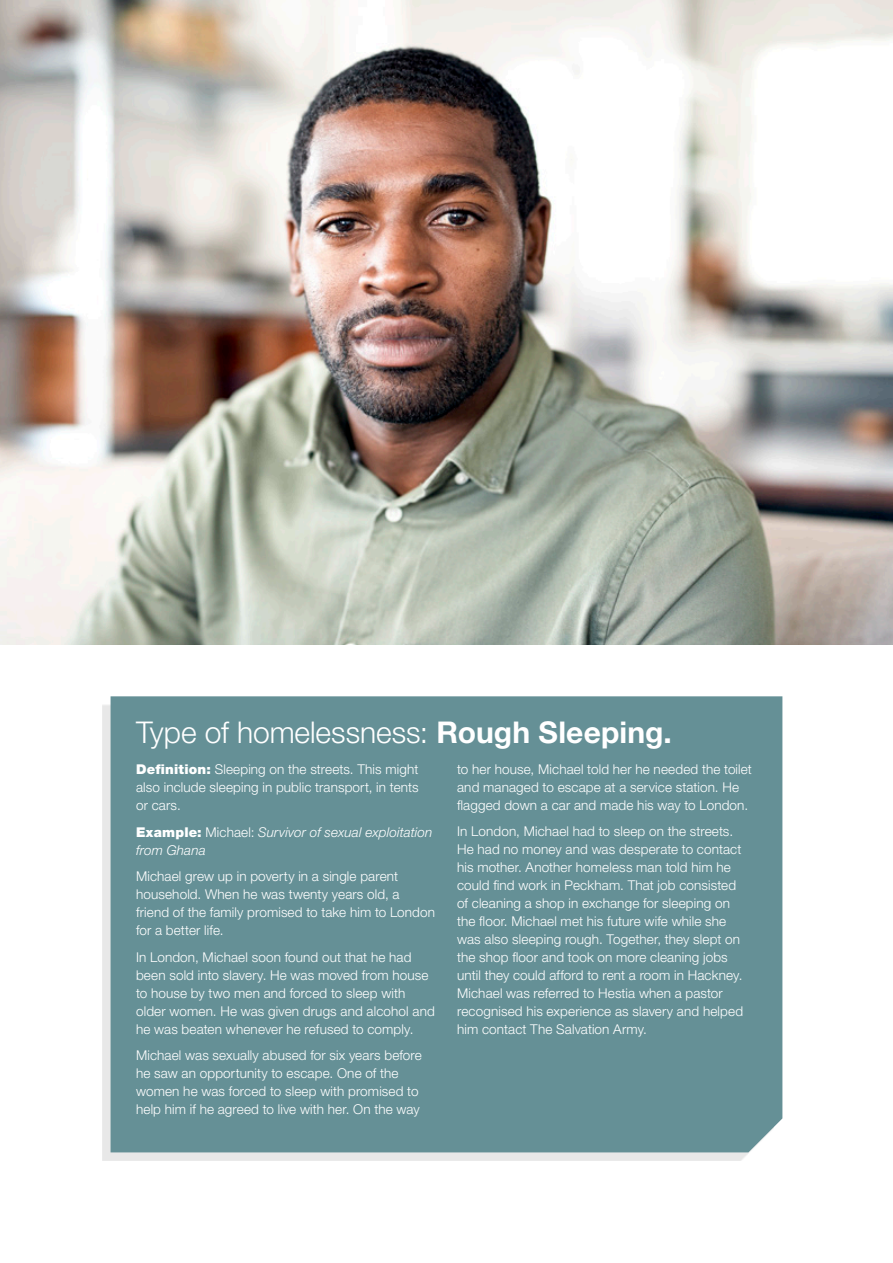
<style>
.page{position:relative;width:893px;height:1263px;background:#fff}
.page>*{position:absolute;margin:0;border:0;box-sizing:border-box;transform-origin:0 0}
.t1{font:300 30px "Helvetica Neue LT Std";color:#fff}
.t2{font:300 13.5px/18px "Helvetica Neue LT Std";letter-spacing:.01em;color:#fff}
.t3{font:italic 300 13.5px/18px "Helvetica Neue LT Std";letter-spacing:.01em;color:#fff}
.s1{font-weight:700}
.s2{font-weight:900}
.s3{font-weight:900;font-style:normal}
.s4{font-style:normal}
</style>
<div class="page">
<div style="left:102px;top:705px;width:672px;height:456px;background:#1d1d1b;opacity:.1"></div>
<div style="left:111px;top:696px;width:671px;height:456px;background:#659096"></div>
<img style="left:0;top:0;width:893px;height:644px">
<h1 class="t1" style="left:136px;top:714px;width:537px">Type of homelessness: <span class="s1">Rough Sleeping.</span></h1>
<p class="t2" style="left:136px;top:760px;width:284px;text-align:justify"><span class="s2">Definition:</span> Sleeping on the streets. This might also include sleeping in public transport, in tents or cars.</p>
<p class="t3" style="left:136px;top:822px;width:298px"><span class="s3">Example:</span> <span class="s4">Michael:</span> Survivor of sexual exploitation from Ghana</p>
<p class="t2" style="left:136px;top:867px;width:301px">Michael grew up in poverty in a single parent household. When he was twenty years old, a friend of the family promised to take him to London for a better life.</p>
<p class="t2" style="left:136px;top:947px;width:300px">In London, Michael soon found out that he had been sold into slavery. He was moved from house to house by two men and forced to sleep with older women. He was given drugs and alcohol and he was beaten whenever he refused to comply.</p>
<p class="t2" style="left:136px;top:1046px;width:287px">Michael was sexually abused for six years before he saw an opportunity to escape. One of the women he was forced to sleep with promised to help him if he agreed to live with her. On the way</p>
<p class="t2" style="left:457px;top:760px;width:296px">to her house, Michael told her he needed the toilet and managed to escape at a service station. He flagged down a car and made his way to London.</p>
<p class="t2" style="left:457px;top:822px;width:287px">In London, Michael had to sleep on the streets.<br>He had no money and was desperate to contact his mother. Another homeless man told him he could find work in Peckham. That job consisted of cleaning a shop in exchange for sleeping on the floor. Michael met his future wife while she was also sleeping rough. Together, they slept on the shop floor and took on more cleaning jobs until they could afford to rent a room in Hackney.<br>Michael was referred to Hestia when a pastor recognised his experience as slavery and helped him contact The Salvation Army.</p>
</div>
